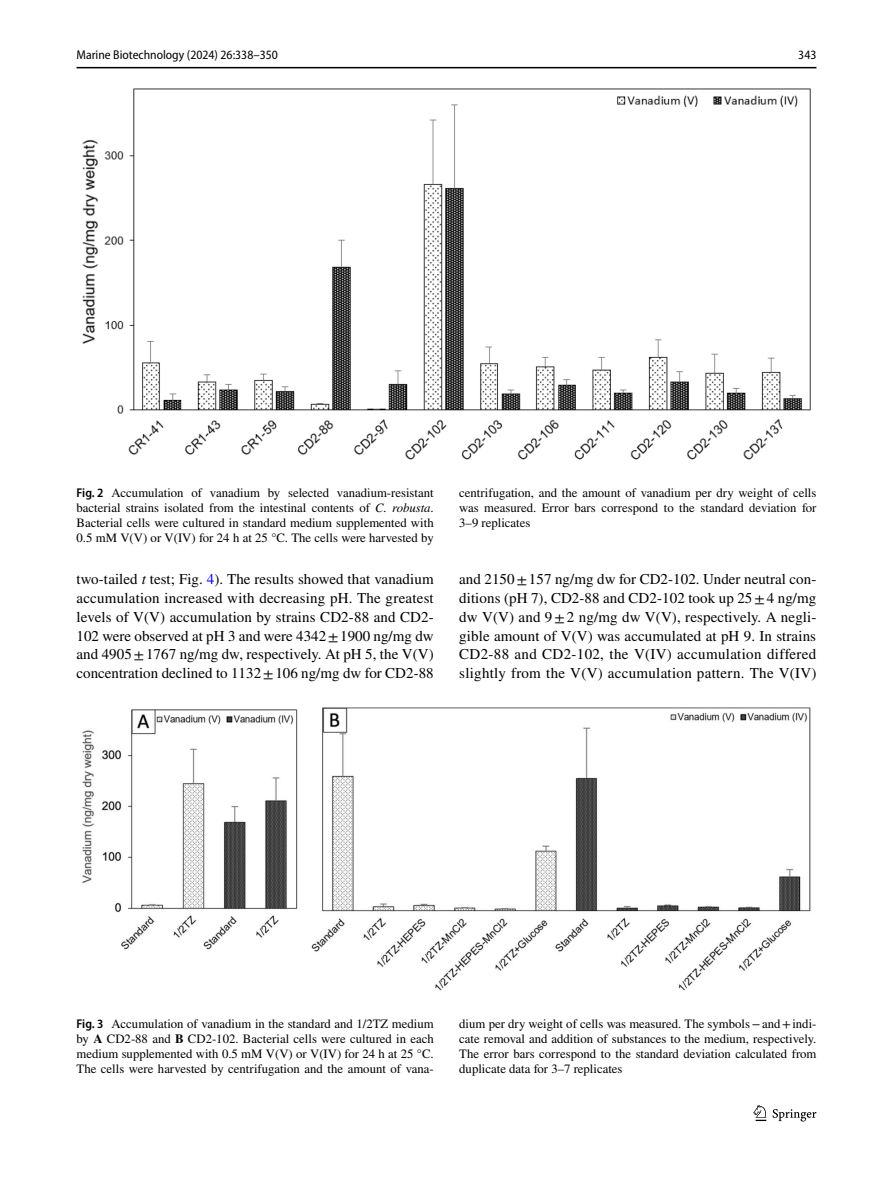
<style>
.page{position:relative;width:893px;height:1187px;background:#fff}
.page>*{position:absolute;margin:0;border:0;box-sizing:border-box;transform-origin:0 0}
.t1{font:15px/18.8px "STIX";letter-spacing:.005em;color:#000;text-align:justify}
.t2{font:12.75px/15px "STIX";color:#000;text-align:justify}
.t3{font:semi-condensed 12.75px "Myriad Pro";color:#000}
.s1{font-family:"Myriad Pro";font-weight:600;font-stretch:semi-condensed}
.s2{font-style:italic}
.s3{color:#00f}
.s4{font-weight:700}
</style>
<div class="page">
<hr style="left:77px;top:67px;width:739px;height:1px;background:#000">
<svg style="left:753px;top:1105px;width:13px;height:15px"></svg>
<svg style="left:773px;top:1109px;width:43px;height:12px"></svg>
<img style="left:82px;top:88px;width:729px;height:372px">
<img style="left:82px;top:707px;width:729px;height:284px">
<p class="t3" style="left:77px;top:48px;width:203px">Marine Biotechnology (2024) 26:338–350</p>
<p class="t3" style="left:798px;top:48px;width:20px">343</p>
<p class="t2" style="left:77px;top:486px;width:359px"><span class="s1">Fig. 2</span> Accumulation of vanadium by selected vanadium-resistant bacterial strains isolated from the intestinal contents of <span class="s2">C. robusta</span>.<br>Bacterial cells were cultured in standard medium supplemented with 0.5 mM V(V) or V(IV) for 24 h at 25 °C. The cells were harvested by</p>
<p class="t2" style="left:459px;top:486px;width:359px">centrifugation, and the amount of vanadium per dry weight of cells was measured. Error bars correspond to the standard deviation for 3–9 replicates</p>
<p class="t1" style="left:77px;top:571px;width:359px">two-tailed <span class="s2">t</span> test; Fig. <span class="s3">4</span>). The results showed that vanadium accumulation increased with decreasing pH. The greatest levels of V(V) accumulation by strains CD2-88 and CD2- 102 were observed at pH 3 and were 4342±1900 ng/mg dw and 4905±1767 ng/mg dw, respectively. At pH 5, the V(V) concentration declined to 1132±106 ng/mg dw for CD2-88</p>
<p class="t1" style="left:459px;top:571px;width:359px">and 2150±157 ng/mg dw for CD2-102. Under neutral con&shy;ditions (pH 7), CD2-88 and CD2-102 took up 25±4 ng/mg dw V(V) and 9±2 ng/mg dw V(V), respectively. A negli&shy;gible amount of V(V) was accumulated at pH 9. In strains CD2-88 and CD2-102, the V(IV) accumulation differed slightly from the V(V) accumulation pattern. The V(IV)</p>
<p class="t2" style="left:77px;top:1016px;width:359px"><span class="s1">Fig. 3</span> Accumulation of vanadium in the standard and 1/2TZ medium by <span class="s4">A</span> CD2-88 and <span class="s4">B</span> CD2-102. Bacterial cells were cultured in each medium supplemented with 0.5 mM V(V) or V(IV) for 24 h at 25 °C.<br>The cells were harvested by centrifugation and the amount of vana-</p>
<p class="t2" style="left:459px;top:1016px;width:359px">dium per dry weight of cells was measured. The symbols−and+indi&shy;cate removal and addition of substances to the medium, respectively.<br>The error bars correspond to the standard deviation calculated from duplicate data for 3–7 replicates</p>
</div>
